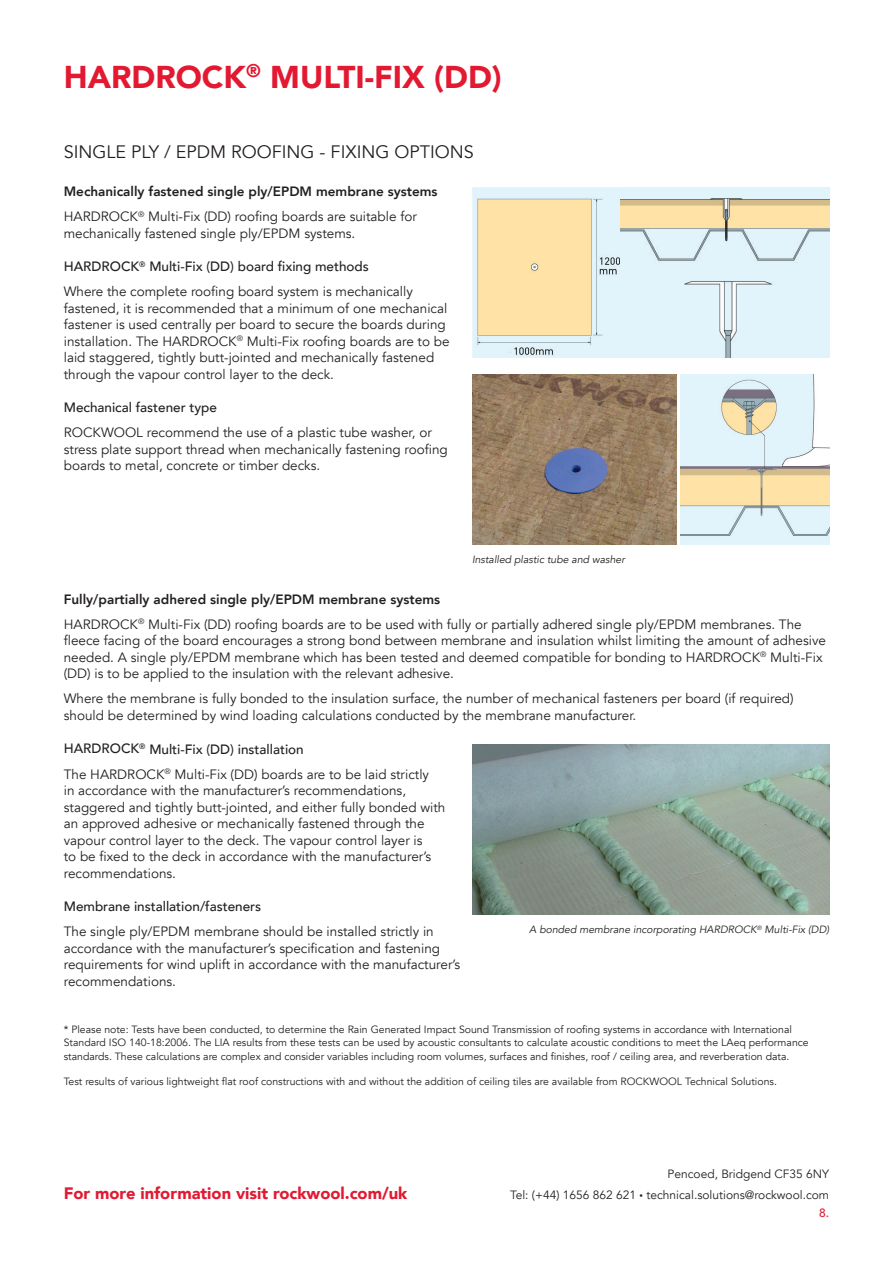
<style>
.page{position:relative;width:893px;height:1263px;background:#fff}
.page>*{position:absolute;margin:0;border:0;box-sizing:border-box;transform-origin:0 0}
.t1{font:900 31.5px "Avenir";color:#e21931}
.t2{font:18px "Avenir";color:#231f20}
.t3{font:900 16.5px "Avenir";color:#e21931}
.t4{font:13.5px/16.5px "Avenir";color:#231f20}
.t5{font:800 13.5px/25px "Avenir";color:#231f20}
.t6{font:500 13.5px "Avenir";color:#231f20}
.t7{font:12px/18.3px "Avenir";color:#231f20;text-align:right}
.t8{font:10.5px/13.5px "Avenir";color:#231f20}
.t9{font:italic 10.5px "Avenir";color:#231f20}
.s1{font-weight:400}
.s2{font-weight:500}
.s3{font-weight:800}
.s4{font-size:7.05px}
.s5{font-weight:500;color:#e21931}
</style>
<div class="page">
<img style="left:472px;top:187px;width:357px;height:170px">
<img style="left:680px;top:374px;width:149px;height:170px">
<img style="left:472px;top:374px;width:204px;height:170px">
<img style="left:472px;top:744px;width:357px;height:170px">
<h1 class="t1" style="left:64px;top:50px;width:440px">HARDROCK<sup>®</sup> MULTI-FIX (DD)</h1>
<h2 class="t2" style="left:64px;top:141px;width:412px">SINGLE PLY / EPDM ROOFING - FIXING OPTIONS</h2>
<p class="t5" style="left:64px;top:179px;width:375px">Mechanically fastened single ply/EPDM membrane systems<br><span class="s1">HARDROCK</span><sup>®</sup> <span class="s1">Multi-Fix (DD) roofing boards are suitable for</span></p>
<p class="t4" style="left:64px;top:225px;width:293px">mechanically fastened single ply/EPDM systems.</p>
<p class="t4" style="left:64px;top:254px;width:351px;line-height:25px"><span class="s2">HARDROCK</span><sup>®</sup> <span class="s2">Multi-Fix (DD) board fixing methods<br></span>Where the complete roofing board system is mechanically</p>
<p class="t4" style="left:64px;top:300px;width:387px">fastened, it is recommended that a minimum of one mechanical fastener is used centrally per board to secure the boards during installation. The HARDROCK<sup>®</sup> Multi-Fix roofing boards are to be laid staggered, tightly butt-jointed and mechanically fastened through the vapour control layer to the deck.</p>
<p class="t6" style="left:64px;top:396px;width:155px">Mechanical fastener type</p>
<p class="t4" style="left:64px;top:425px;width:385px">ROCKWOOL recommend the use of a plastic tube washer, or stress plate support thread when mechanically fastening roofing boards to metal, concrete or timber decks.</p>
<p class="t9" style="left:472px;top:553px;width:154px">Installed plastic tube and washer</p>
<p class="t4" style="left:64px;top:587px;width:739px;line-height:25px"><span class="s3">Fully/partially adhered single ply/EPDM membrane systems<br></span>HARDROCK<sup>®</sup> Multi-Fix (DD) roofing boards are to be used with fully or partially adhered single ply/EPDM membranes. The</p>
<p class="t4" style="left:64px;top:633px;width:764px">fleece facing of the board encourages a strong bond between membrane and insulation whilst limiting the amount of adhesive needed. A single ply/EPDM membrane which has been tested and deemed compatible for bonding to HARDROCK<sup>®</sup> Multi-Fix (DD) is to be applied to the insulation with the relevant adhesive.</p>
<p class="t4" style="left:64px;top:691px;width:731px">Where the membrane is fully bonded to the insulation surface, the number of mechanical fasteners per board (if required) should be determined by wind loading calculations conducted by the membrane manufacturer.</p>
<p class="t4" style="left:64px;top:736px;width:367px;line-height:25px"><span class="s2">HARDROCK</span><sup>®</sup> <span class="s2">Multi-Fix (DD) installation<br></span>The HARDROCK<sup>®</sup> Multi-Fix (DD) boards are to be laid strictly</p>
<p class="t4" style="left:64px;top:782px;width:383px">in accordance with the manufacturer’s recommendations, staggered and tightly butt-jointed, and either fully bonded with an approved adhesive or mechanically fastened through the vapour control layer to the deck. The vapour control layer is<br>to be fixed to the deck in accordance with the manufacturer’s recommendations.</p>
<p class="t6" style="left:64px;top:895px;width:199px">Membrane installation/fasteners</p>
<p class="t4" style="left:64px;top:923px;width:398px">The single ply/EPDM membrane should be installed strictly in accordance with the manufacturer’s specification and fastening requirements for wind uplift in accordance with the manufacturer’s recommendations.</p>
<p class="t8" style="left:64px;top:1022px;width:746px">* Please note: Tests have been conducted, to determine the Rain Generated Impact Sound Transmission of roofing systems in accordance with International<br>Standard ISO 140-18:2006. The LIA results from these tests can be used by acoustic consultants to calculate acoustic conditions to meet the LAeq performance standards. These calculations are complex and consider variables including room volumes, surfaces and finishes, roof / ceiling area, and reverberation data.</p>
<p class="t8" style="left:64px;top:1074px;width:715px">Test results of various lightweight flat roof constructions with and without the addition of ceiling tiles are available from ROCKWOOL Technical Solutions.</p>
<p class="t9" style="left:529px;top:923px;width:301px">A bonded membrane incorporating HARDROCK<sup>®</sup> Multi-Fix (DD)</p>
<p class="t7" style="left:668px;top:1165px;width:163px">Pencoed, Bridgend CF35 6NY</p>
<p class="t3" style="left:64px;top:1179px;width:345px">For more information visit rockwool.com/uk</p>
<p class="t7" style="left:510px;top:1186px;width:320px">Tel: (+44) 1656 862 621 <span class="s4">•</span> technical.solutions@rockwool.com<br><span class="s5">8.</span></p>
</div>
